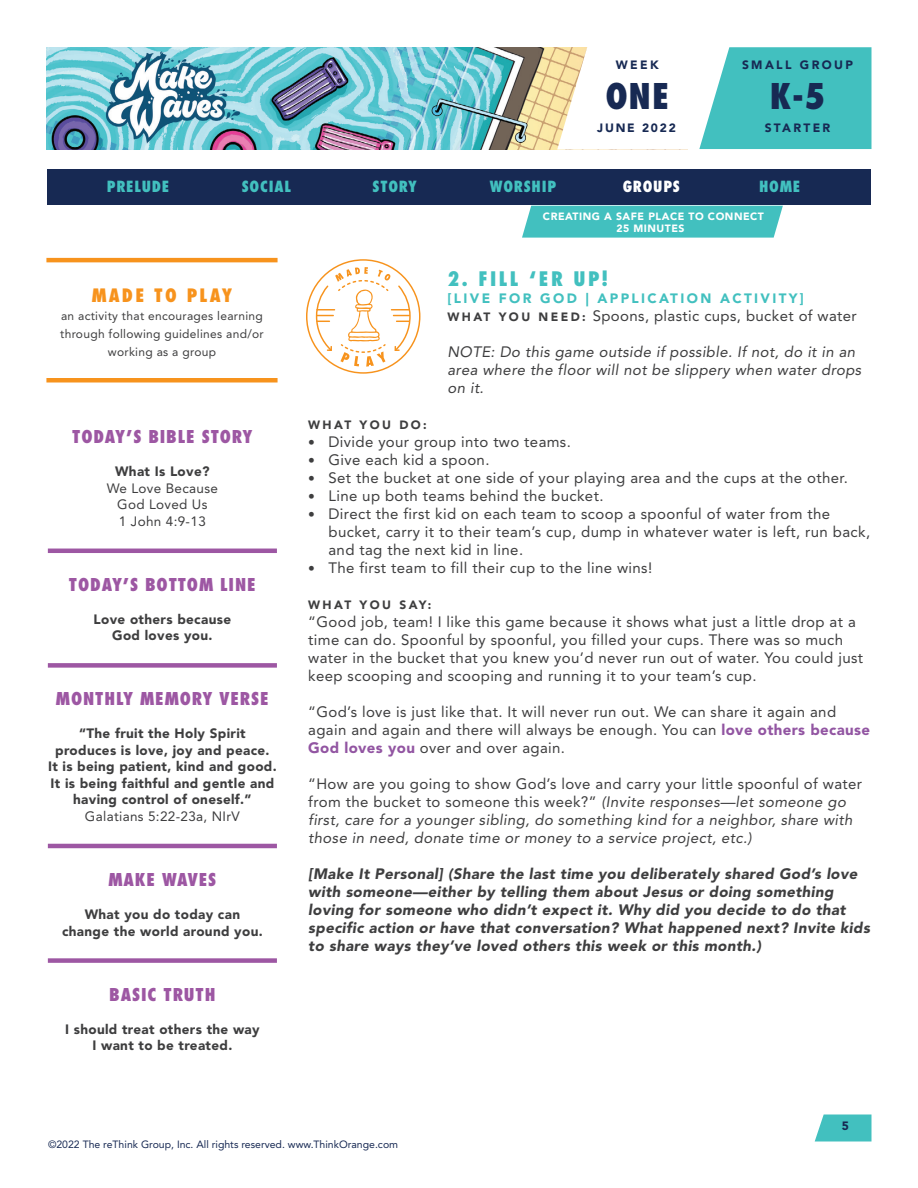
<style>
.page{position:relative;width:918px;height:1188px;background:#fff}
.page>*{position:absolute;margin:0;border:0;box-sizing:border-box;transform-origin:0 0}
.t1{font:800 condensed 34.5px "Futura Std";color:#172953}
.Paragraph_Style_1{font:800 condensed 19.5px "Futura Std";letter-spacing:.125em;color:#42c0bf}
.t2{font:800 condensed 18px "Futura Std";letter-spacing:.125em;color:#f7931d}
.t3{font:800 condensed 17.25px "Futura Std";letter-spacing:.05em;color:#9d57a3}
.Paragraph_Style_1-2{font:15px/18px "Avenir LT Std";letter-spacing:.025em;color:#3e3e3f}
.Paragraph_Style_1-3{font:italic 15px/18px "Avenir LT Std";letter-spacing:.025em;color:#3e3e3f}
.Paragraph_Style_1-4{font:italic 900 15px/18px "Avenir LT Std";letter-spacing:.025em;color:#3e3e3f}
.t4{font:800 condensed 15px "Futura Std";letter-spacing:.05em;color:#42c0bf}
.t5{font:800 condensed 15px "Futura Std";letter-spacing:.05em;color:#fff}
.t6{font:900 13.5px/16.5px "Avenir LT Std";letter-spacing:.025em;color:#3e3e3f;text-align:center}
.t7{font:13.5px/16.5px "Avenir LT Std";letter-spacing:.025em;color:#3e3e3f;text-align:center}
.Paragraph_Style_1-5{font:900 13.5px "Avenir LT Std";letter-spacing:.175em;color:#42c0bf}
.t8{font:12px/18px "Avenir LT Std";letter-spacing:.025em;color:#3e3e3f;text-align:center}
.t9{font:900 12px "Avenir LT Std";letter-spacing:.2em;color:#172953}
.Paragraph_Style_1-6{font:900 12px "Avenir LT Std";letter-spacing:.2em;color:#3e3e3f}
.t10{font:900 12px "Avenir LT Std";letter-spacing:.15em;color:#172953}
.t11{font:10.5px "Avenir LT Std";color:#172953}
.t12{font:900 10.5px/12px "Avenir LT Std";letter-spacing:.05em;color:#fff;text-align:center}
.s1{font-weight:900;font-size:12px}
.s2{font-family:"Avenir";font-size:13.5px}
.s3{font-weight:900;color:#9255a2}
.s4{font-style:normal}
</style>
<div class="page">
<img style="left:46px;top:47px;width:511px;height:102px">
<svg style="left:557px;top:47px;width:315px;height:103px"></svg>
<svg style="left:815px;top:1114px;width:57px;height:28px;background:#57c7c6"></svg>
<hr style="left:48px;top:549px;width:229px;height:4px;background:#9d57a3">
<div style="left:48px;top:663px;width:229px;height:5px;background:#9d57a3"></div>
<hr style="left:48px;top:844px;width:229px;height:4px;background:#9d57a3">
<div style="left:48px;top:958px;width:229px;height:5px;background:#9d57a3"></div>
<div style="left:47px;top:170px;width:824px;height:36px;background:#172953"></div>
<svg style="left:306px;top:259px;width:114px;height:115px"></svg>
<hr style="left:46px;top:378px;width:232px;height:4px;background:#f7931d">
<hr style="left:46px;top:258px;width:232px;height:4px;background:#f7931d">
<div style="left:522px;top:206px;width:261px;height:32px;background:#42c0bf"></div>
<p class="t9" style="left:616px;top:58px;width:44px">WEEK</p>
<p class="t9" style="left:742px;top:58px;width:113px">SMALL GROUP</p>
<h1 class="t1" style="left:605px;top:75px;width:65px">ONE</h1>
<h1 class="t1" style="left:770px;top:75px;width:57px">K-5</h1>
<p class="t9" style="left:765px;top:121px;width:67px">STARTER</p>
<p class="t10" style="left:597px;top:121px;width:80px">JUNE 2022</p>
<p class="t4" style="left:107px;top:177px;width:64px">PRELUDE</p>
<p class="t4" style="left:242px;top:177px;width:51px">SOCIAL</p>
<p class="t4" style="left:373px;top:177px;width:46px">STORY</p>
<p class="t4" style="left:490px;top:177px;width:68px">WORSHIP</p>
<p class="t5" style="left:623px;top:177px;width:59px">GROUPS</p>
<p class="t4" style="left:759px;top:177px;width:43px">HOME</p>
<p class="t2" style="left:92px;top:284px;width:142px">MADE TO PLAY</p>
<p class="t8" style="left:60px;top:306px;width:205px">an activity that encourages learning through following guidelines and/or working as a group</p>
<p class="t3" style="left:72px;top:426px;width:182px">TODAY’S BIBLE STORY</p>
<p class="t6" style="left:115px;top:463px;width:96px">What Is Love?</p>
<p class="t7" style="left:107px;top:480px;width:113px">We Love Because<br>God Loved Us<br>1 John 4:9-13</p>
<p class="t3" style="left:69px;top:574px;width:188px">TODAY’S BOTTOM LINE</p>
<p class="t6" style="left:94px;top:611px;width:139px">Love others because<br>God loves you.</p>
<p class="t3" style="left:56px;top:688px;width:214px">MONTHLY MEMORY VERSE</p>
<p class="t6" style="left:48px;top:725px;width:230px">“The fruit the Holy Spirit produces is love, joy and peace.<br>It is being patient, kind and good.<br>It is being faithful and gentle and having control of oneself.”</p>
<p class="t7" style="left:85px;top:808px;width:156px">Galatians 5:22-23a, NIrV</p>
<p class="t3" style="left:108px;top:869px;width:109px">MAKE WAVES</p>
<p class="t6" style="left:62px;top:906px;width:202px">What you do today can change the world around you.</p>
<p class="t3" style="left:109px;top:983px;width:108px">BASIC TRUTH</p>
<p class="t6" style="left:65px;top:1021px;width:196px">I should treat others the way<br>I want to be treated.</p>
<p class="t12" style="left:543px;top:210px;width:223px">CREATING A SAFE PLACE TO CONNECT<br>25 MINUTES</p>
<p class="Paragraph_Style_1" style="left:447px;top:267px;width:162px">2. FILL ‘ER UP!</p>
<p class="Paragraph_Style_1-5" style="left:447px;top:290px;width:358px">[LIVE FOR GOD | APPLICATION ACTIVITY]</p>
<p class="Paragraph_Style_1-2" style="left:447px;top:307px;width:411px"><span class="s1">W H AT Y O U N E E D :</span> Spoons, plastic cups, bucket of water</p>
<p class="Paragraph_Style_1-3" style="left:447px;top:343px;width:415px">NOTE: Do this game outside if possible. If not, do it in an area where the floor will not be slippery when water drops on it.</p>
<p class="Paragraph_Style_1-6" style="left:308px;top:417px;width:120px">WHAT YOU DO:</p>
<p class="Paragraph_Style_1-2" style="left:308px;top:433px;width:264px"><span class="s2">•</span> Divide your group into two teams.</p>
<p class="Paragraph_Style_1-2" style="left:308px;top:451px;width:183px"><span class="s2">•</span> Give each kid a spoon.</p>
<p class="Paragraph_Style_1-2" style="left:308px;top:469px;width:541px"><span class="s2">•</span> Set the bucket at one side of your playing area and the cups at the other.</p>
<p class="Paragraph_Style_1-2" style="left:308px;top:487px;width:297px"><span class="s2">•</span> Line up both teams behind the bucket.</p>
<p class="Paragraph_Style_1-2" style="left:328px;top:505px;width:543px;text-indent:-20px"><span class="s2">•</span> Direct the first kid on each team to scoop a spoonful of water from the bucket, carry it to their team’s cup, dump in whatever water is left, run back, and tag the next kid in line.</p>
<p class="Paragraph_Style_1-2" style="left:308px;top:559px;width:346px"><span class="s2">•</span> The first team to fill their cup to the line wins!</p>
<p class="Paragraph_Style_1-6" style="left:308px;top:597px;width:125px">WHAT YOU SAY:</p>
<p class="Paragraph_Style_1-2" style="left:308px;top:613px;width:556px">“Good job, team! I like this game because it shows what just a little drop at a time can do. Spoonful by spoonful, you filled your cups. There was so much water in the bucket that you knew you’d never run out of water. You could just keep scooping and scooping and running it to your team’s cup.</p>
<p class="Paragraph_Style_1-2" style="left:308px;top:703px;width:563px">“God’s love is just like that. It will never run out. We can share it again and again and again and there will always be enough. You can <span class="s3">love others because<br>God loves you</span> over and over again.</p>
<p class="Paragraph_Style_1-3" style="left:308px;top:775px;width:555px"><span class="s4">“How are you going to show God’s love and carry your little spoonful of water from the bucket to someone this week?”</span> (Invite responses—let someone go first, care for a younger sibling, do something kind for a neighbor, share with those in need, donate time or money to a service project, etc.)</p>
<p class="Paragraph_Style_1-4" style="left:308px;top:865px;width:563px">[Make It Personal] (Share the last time you deliberately shared God’s love with someone—either by telling them about Jesus or doing something loving for someone who didn’t expect it. Why did you decide to do that specific action or have that conversation? What happened next? Invite kids to share ways they’ve loved others this week or this month.)</p>
<p class="t9" style="left:842px;top:1118px;width:9px">5</p>
<p class="t11" style="left:48px;top:1138px;width:352px">©2022 The reThink Group, Inc. All rights reserved. www.ThinkOrange.com</p>
</div>
